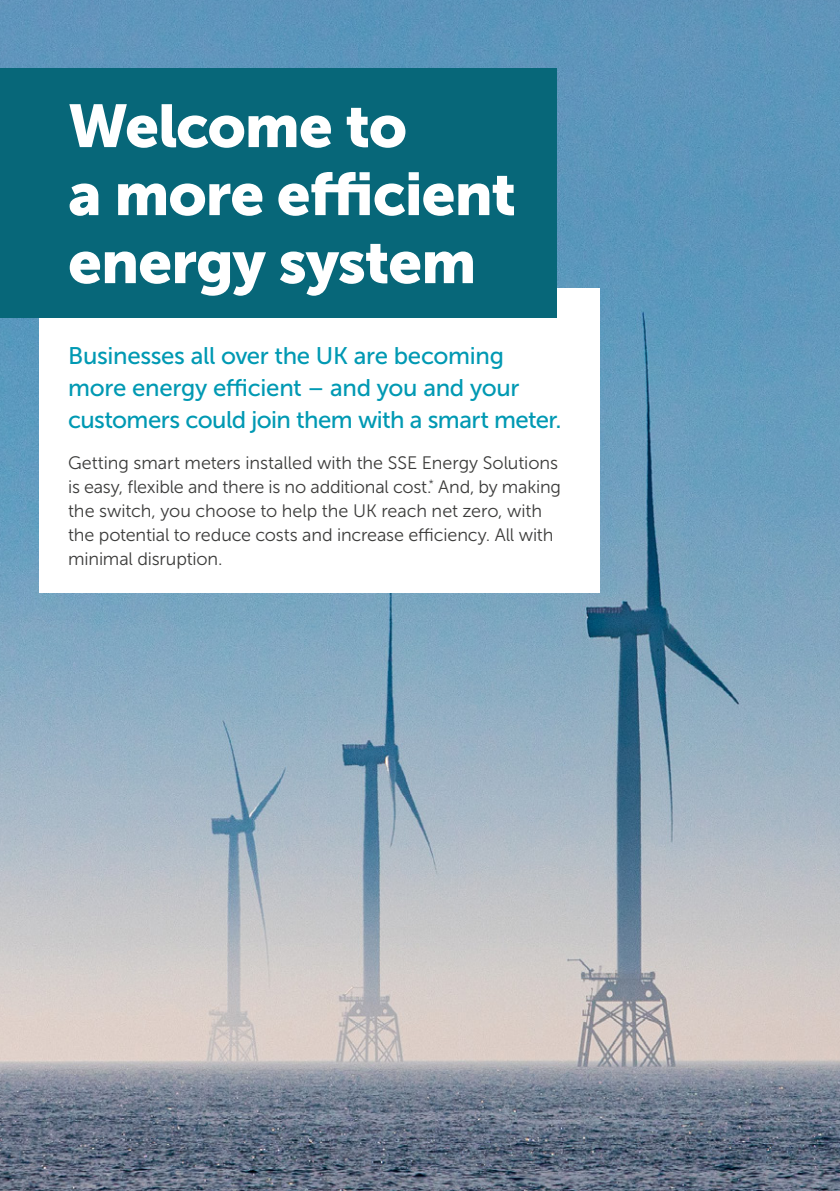
<style>
.page{position:relative;width:840px;height:1191px;background:#fff}
.page>*{position:absolute;margin:0;border:0;box-sizing:border-box;transform-origin:0 0}
.t1{font:60px/68px "Museo Sans 900";letter-spacing:-.02em;color:#fff}
.t2{font:24px/32px "Museo Sans 500";letter-spacing:-.02em;color:#0099b3}
.t3{font:18px/24px "Museo Sans 300";letter-spacing:-.01em;color:#3c3c3b}
</style>
<div class="page">
<img style="left:0;top:0;width:839px;height:1191px">
<div style="left:40px;top:289px;width:560px;height:304px;background:#fff"></div>
<div style="left:0;top:68px;width:556px;height:249px;background:#076779"></div>
<p class="t1" style="left:68px;top:92px;width:449px">Welcome to<br>a more efficient energy system</p>
<p class="t2" style="left:68px;top:339px;width:495px">Businesses all over the UK are becoming more energy efficient – and you and your customers could join them with a smart meter.</p>
<p class="t3" style="left:68px;top:450px;width:494px">Getting smart meters installed with the SSE Energy Solutions is easy, flexible and there is no additional cost.<sup>*</sup> And, by making the switch, you choose to help the UK reach net zero, with the potential to reduce costs and increase efficiency. All with minimal disruption.</p>
</div>
